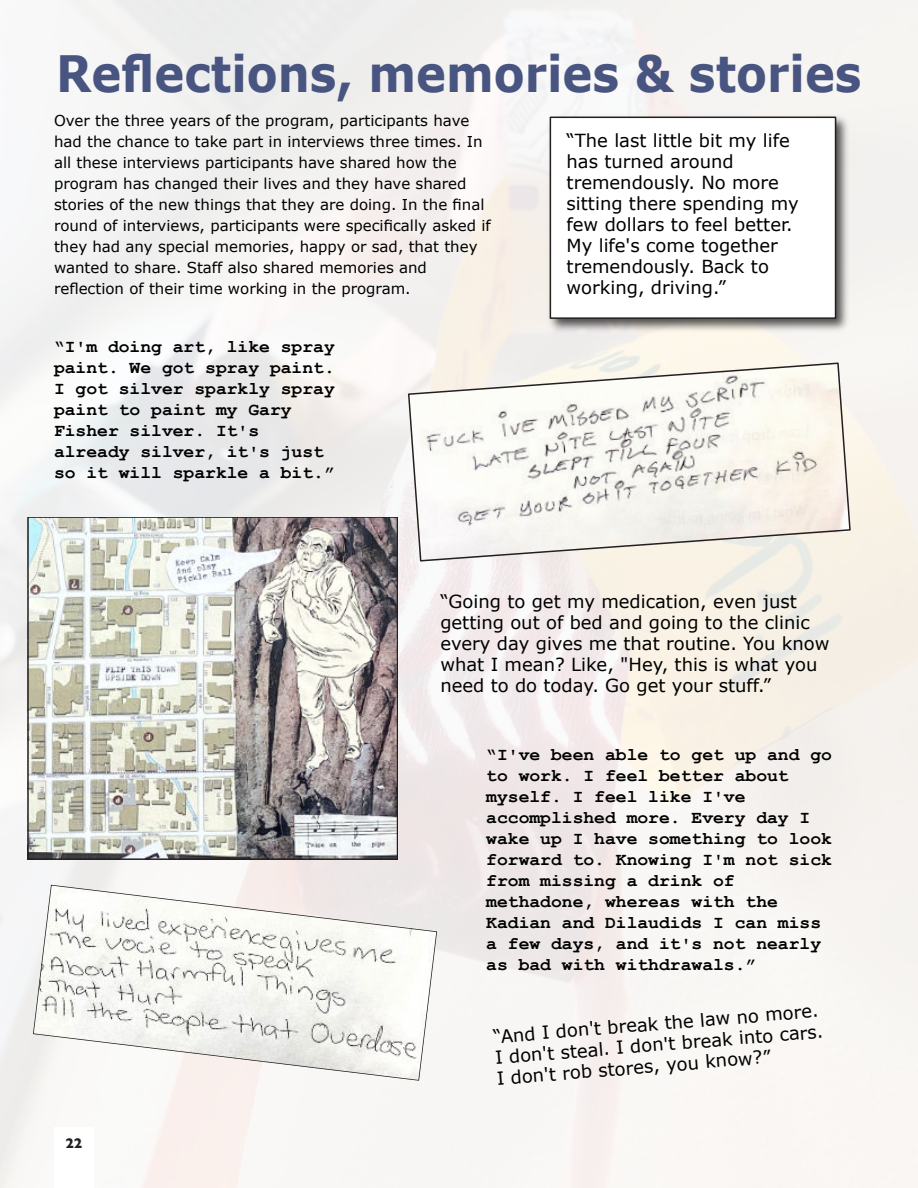
<style>
.page{position:relative;width:918px;height:1188px;background:#fff}
.page>*{position:absolute;margin:0;border:0;box-sizing:border-box;transform-origin:0 0}
.t1{font:700 50.1px "Verdana";color:#495581;scale:.9 1}
.t2{font:700 18px/21px "Courier New";color:#000}
.t3{font:18px/21px "Verdana";color:#000}
.t4{font:15px/21px "Verdana";color:#000}
.t5{font:700 14.25px "Gill Sans";color:#231f20}
</style>
<div class="page">
<div style="left:0;top:0;width:918px;height:1188px;background:#fff;opacity:.9"></div>
<div style="left:54px;top:1127px;width:40px;height:61px;background:#fff"></div>
<svg style="left:33px;top:885px;width:404px;height:196px"></svg>
<svg style="left:407px;top:362px;width:445px;height:200px"></svg>
<img style="left:546px;top:113px;width:305px;height:221px">
<div style="left:550px;top:117px;width:286px;height:202px;background:#fff;border:2px solid #231f20"></div>
<img style="left:31px;top:520px;width:364px;height:336px">
<div style="left:28px;top:517px;width:370px;height:342px;border:2px solid #231f20"></div>
<h1 class="t1" style="left:56px;top:54px;width:896px">Reflections, memories &amp; stories</h1>
<p class="t4" style="left:54px;top:111px;width:438px">Over the three years of the program, participants have had the chance to take part in interviews three times. In all these interviews participants have shared how the program has changed their lives and they have shared stories of the new things that they are doing. In the final round of interviews, participants were specifically asked if they had any special memories, happy or sad, that they wanted to share. Staff also shared memories and reflection of their time working in the program.</p>
<p class="t2" style="left:54px;top:338px;width:282px">“I'm doing art, like spray paint. We got spray paint.<br>I got silver sparkly spray paint to paint my Gary<br>Fisher silver. It's already silver, it's just so it will sparkle a bit.”</p>
<p class="t3" style="left:567px;top:132px;width:234px">“The last little bit my life has turned around tremendously. No more sitting there spending my few dollars to feel better.<br>My life's come together tremendously. Back to working, driving.”</p>
<p class="t3" style="left:440px;top:592px;width:391px">“Going to get my medication, even just getting out of bed and going to the clinic every day gives me that routine. You know what I mean? Like, "Hey, this is what you need to do today. Go get your stuff.”</p>
<p class="t2" style="left:486px;top:746px;width:347px">“I've been able to get up and go to work. I feel better about myself. I feel like I've accomplished more. Every day I wake up I have something to look forward to. Knowing I'm not sick from missing a drink of methadone, whereas with the<br>Kadian and Dilaudids I can miss a few days, and it's not nearly as bad with withdrawals.”</p>
<p class="t5" style="left:66px;top:1138px;width:18px">22</p>
<p class="t3" style="left:492px;top:1029px;width:331px;rotate:-5deg">“And I don't break the law no more.<br>I don't steal. I don't break into cars.<br>I don't rob stores, you know?”</p>
</div>
